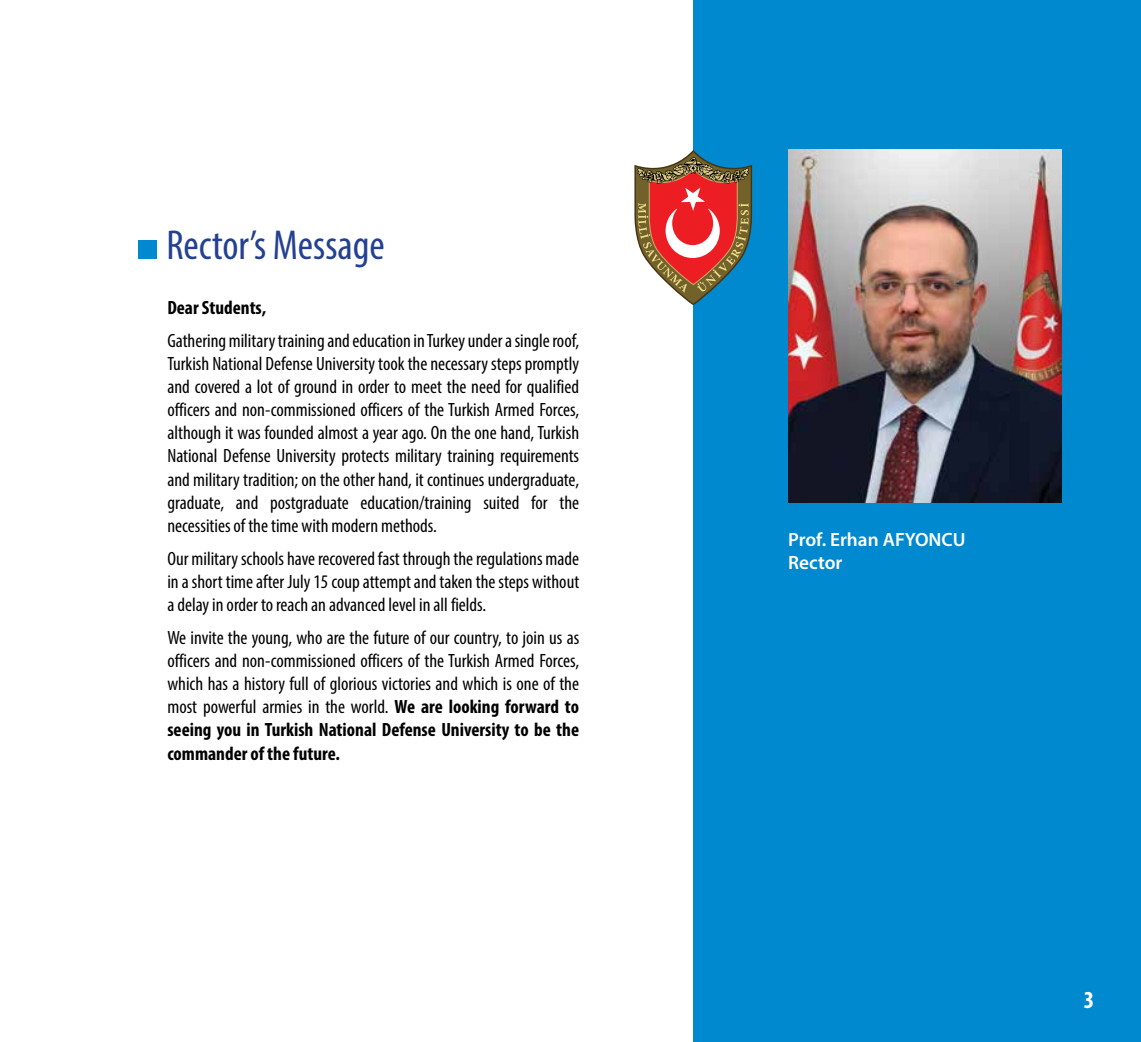
<style>
.page{position:relative;width:1141px;height:1042px;background:#fff}
.page>*{position:absolute;margin:0;border:0;box-sizing:border-box;transform-origin:0 0}
.t1{font:condensed 42px "Myriad Pro";color:#244092}
.t2{font:700 condensed 24.5px "Myriad Pro";color:#fff}
.t3{font:condensed 19.25px/23.1px "Myriad Pro";color:#000;text-align:justify}
.t4{font:600 19.25px/23.1px "Myriad Pro";color:#fff}
.t5{font:700 condensed 19.25px "Myriad Pro";color:#000}
.s1{font-weight:700}
</style>
<div class="page">
<div style="left:693px;top:0;width:448px;height:1042px;background:#0089cf"></div>
<div style="left:138px;top:240px;width:19px;height:19px;background:#0089cf"></div>
<img style="left:788px;top:150px;width:273px;height:352px">
<svg style="left:634px;top:150px;width:119px;height:155px"></svg>
<h1 class="t1" style="left:166px;top:220px;width:220px">Rector’s Message</h1>
<p class="t5" style="left:167px;top:295px;width:100px">Dear Students,</p>
<p class="t3" style="left:167px;top:329px;width:413px">Gathering military training and education in Turkey under a single roof, Turkish National Defense University took the necessary steps promptly and covered a lot of ground in order to meet the need for qualified officers and non-commissioned officers of the Turkish Armed Forces, although it was founded almost a year ago. On the one hand, Turkish National Defense University protects military training requirements and military tradition; on the other hand, it continues undergraduate, graduate, and postgraduate education/training suited for the necessities of the time with modern methods.</p>
<p class="t3" style="left:167px;top:546px;width:413px">Our military schools have recovered fast through the regulations made in a short time after July 15 coup attempt and taken the steps without a delay in order to reach an advanced level in all fields.</p>
<p class="t3" style="left:167px;top:626px;width:413px">We invite the young, who are the future of our country, to join us as officers and non-commissioned officers of the Turkish Armed Forces, which has a history full of glorious victories and which is one of the most powerful armies in the world. <span class="s1">We are looking forward to seeing you in Turkish National Defense University to be the commander of the future.</span></p>
<p class="t4" style="left:788px;top:528px;width:179px">Prof. Erhan AFYONCU<br>Rector</p>
<p class="t2" style="left:1084px;top:985px;width:12px">3</p>
</div>
